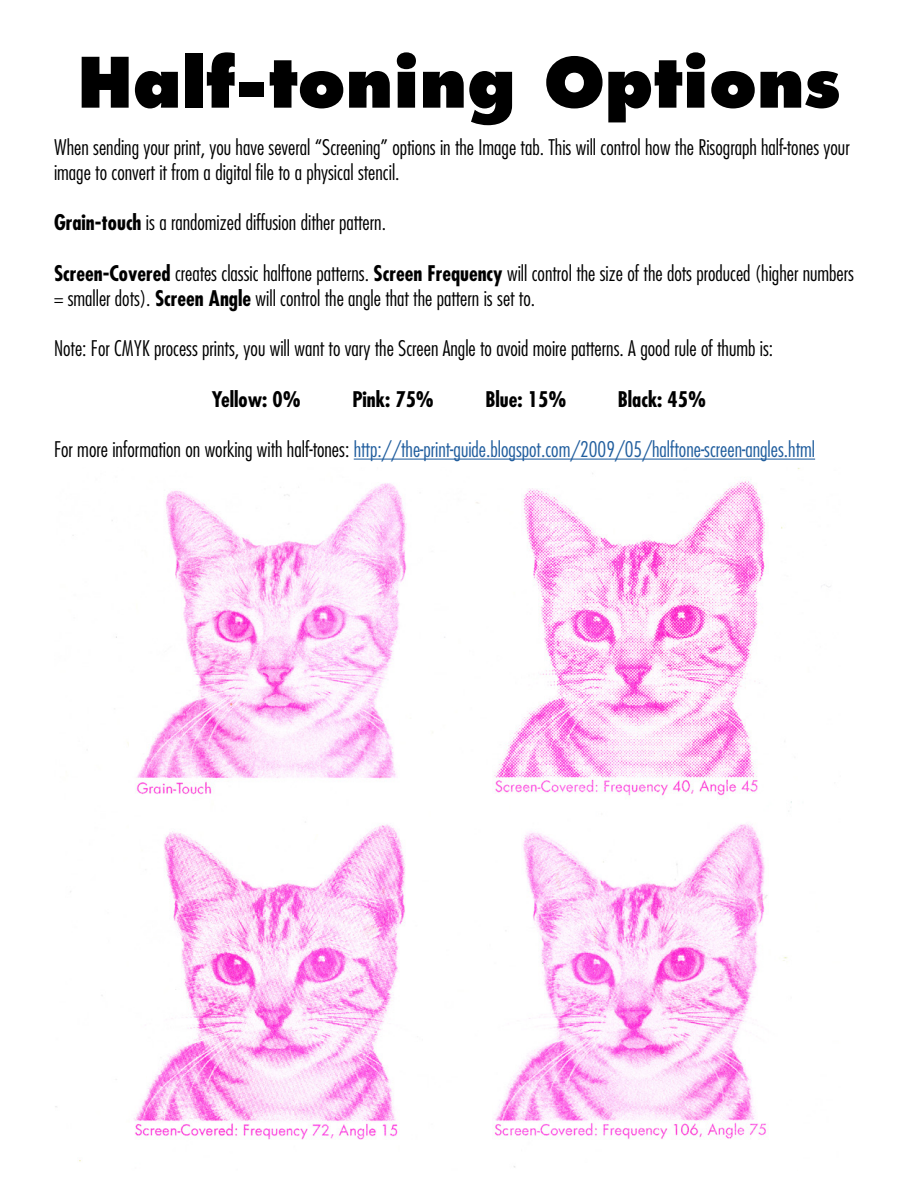
<style>
.page{position:relative;width:918px;height:1188px;background:#fff}
.page>*{position:absolute;margin:0;border:0;box-sizing:border-box;transform-origin:0 0}
.t1{font:800 67.5px "Futura";color:#000}
.t2{font:300 condensed 21px/25.2px "Futura";color:#000}
.t3{font:300 condensed 21px "Futura";color:#215e9e}
.t4{font:700 condensed 21px "Futura";color:#000}
.s1{font-weight:700}
.s2{color:#000}
</style>
<div class="page">
<img style="left:55px;top:468px;width:776px;height:700px">
<hr style="left:354px;top:459px;width:461px;height:1px;background:#215e9e">
<h1 class="t1" style="left:77px;top:40px;width:765px">Half-toning Options</h1>
<p class="t2" style="left:54px;top:134px;width:797px">When sending your print, you have several “Screening” options in the Image tab. This will control how the Risograph half-tones your image to convert it from a digital file to a physical stencil.</p>
<p class="t2" style="left:54px;top:210px;width:334px"><span class="s1">Grain-touch</span> is a randomized diffusion dither pattern.</p>
<p class="t2" style="left:54px;top:260px;width:801px"><span class="s1">Screen-Covered</span> creates classic halftone patterns. <span class="s1">Screen Frequency</span> will control the size of the dots produced (higher numbers = smaller dots). <span class="s1">Screen Angle</span> will control the angle that the pattern is set to.</p>
<p class="t2" style="left:54px;top:336px;width:721px">Note: For CMYK process prints, you will want to vary the Screen Angle to avoid moire patterns. A good rule of thumb is:</p>
<p class="t4" style="left:212px;top:386px;width:91px">Yellow: 0%</p>
<p class="t4" style="left:352px;top:386px;width:83px">Pink: 75%</p>
<p class="t4" style="left:485px;top:386px;width:82px">Blue: 15%</p>
<p class="t4" style="left:618px;top:386px;width:90px">Black: 45%</p>
<p class="t3" style="left:54px;top:437px;width:763px"><span class="s2">For more information on working with half-tones:</span> http://the-print-guide.blogspot.com/2009/05/halftone-screen-angles.html</p>
</div>
